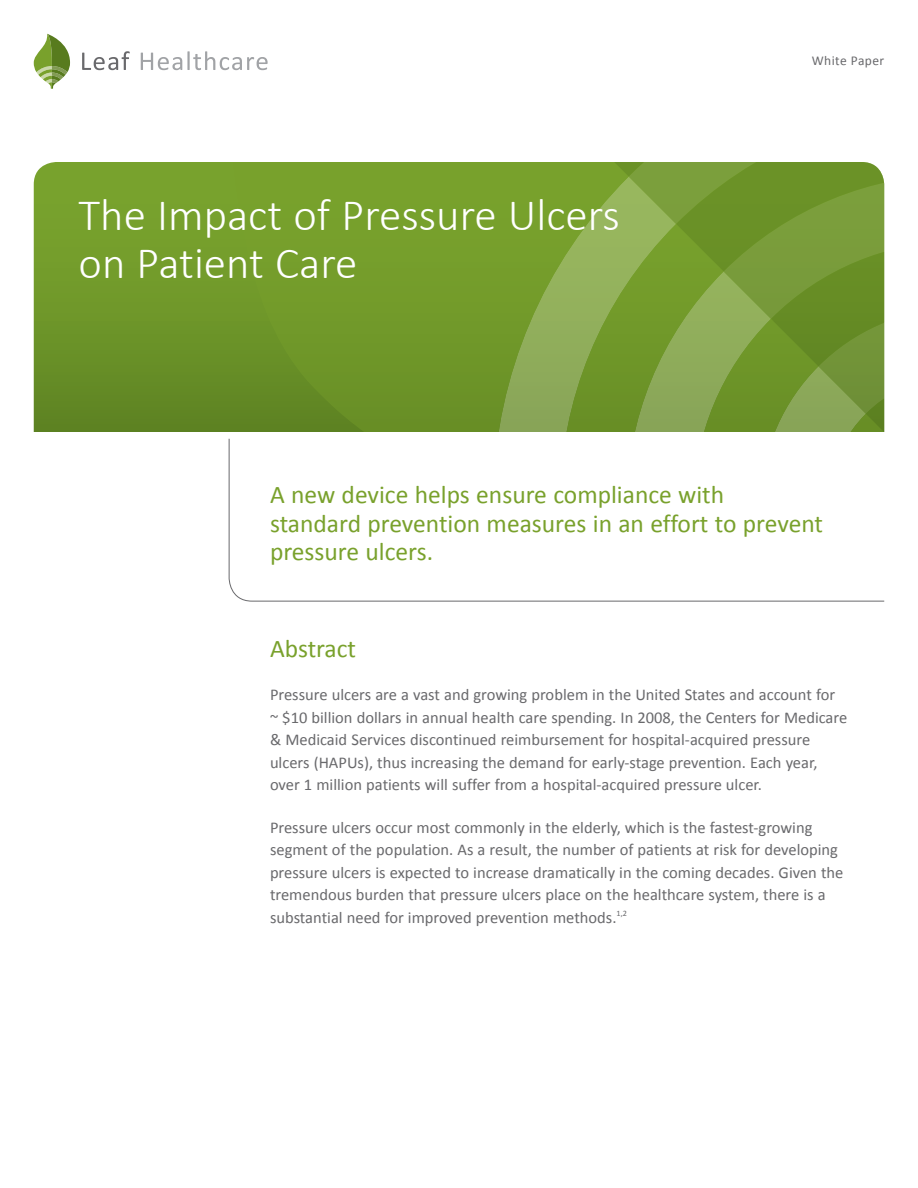
<style>
.page{position:relative;width:918px;height:1188px;background:#fff}
.page>*{position:absolute;margin:0;border:0;box-sizing:border-box;transform-origin:0 0}
.Cover_-_Title{font:300 45px "Calibri";color:#fff}
.Cover_-_Subtitle{font:25.5px/28.5px "Calibri";color:#79a12c}
.Cover_-_Abstract_Sub{font:25.5px "Calibri";color:#79a12c}
.Cover_-_Text{font:16.5px/22.5px "Calibri";color:#69696c}
.t1{font:13.5px "Calibri";letter-spacing:.03em;color:#69696c}
</style>
<div class="page">
<svg style="left:34px;top:162px;width:54px;height:270px;background:#6f972b"></svg>
<svg style="left:88px;top:162px;width:796px;height:270px;background:#759b32"></svg>
<svg style="left:228px;top:438px;width:657px;height:164px"></svg>
<svg style="left:141px;top:51px;width:127px;height:19px"></svg>
<svg style="left:82px;top:51px;width:48px;height:19px"></svg>
<svg style="left:34px;top:34px;width:36px;height:55px"></svg>
<p class="Cover_-_Title" style="left:79px;top:187px;width:543px">The Impact of Pressure Ulcers</p>
<p class="Cover_-_Title" style="left:79px;top:235px;width:280px">on Patient Care</p>
<p class="t1" style="left:812px;top:52px;width:74px">White Paper</p>
<p class="Cover_-_Subtitle" style="left:270px;top:481px;width:555px">A new device helps ensure compliance with<br>standard prevention measures in an effort to prevent pressure ulcers.</p>
<p class="Cover_-_Abstract_Sub" style="left:270px;top:633px;width:88px">Abstract</p>
<p class="Cover_-_Text" style="left:270px;top:684px;width:579px">Pressure ulcers are a vast and growing problem in the United States and account for ~ $10 billion dollars in annual health care spending. In 2008, the Centers for Medicare &amp; Medicaid Services discontinued reimbursement for hospital-acquired pressure ulcers (HAPUs), thus increasing the demand for early-stage prevention. Each year, over 1 million patients will suffer from a hospital-acquired pressure ulcer.</p>
<p class="Cover_-_Text" style="left:270px;top:816px;width:575px">Pressure ulcers occur most commonly in the elderly, which is the fastest-growing segment of the population. As a result, the number of patients at risk for developing pressure ulcers is expected to increase dramatically in the coming decades. Given the tremendous burden that pressure ulcers place on the healthcare system, there is a substantial need for improved prevention methods.<sup>1,2</sup></p>
</div>
